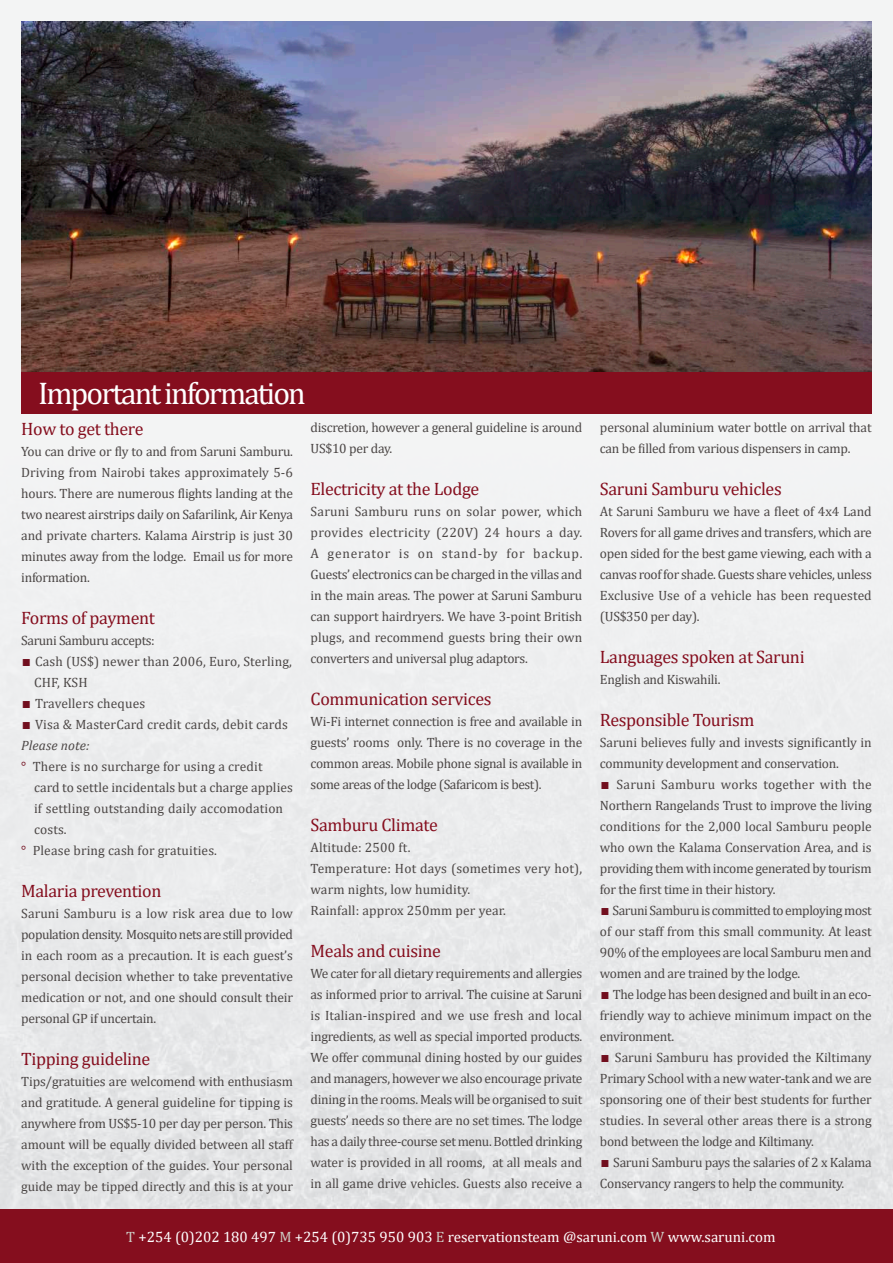
<style>
.page{position:relative;width:893px;height:1263px;background:#f0f1f2}
.page>*{position:absolute;margin:0;border:0;box-sizing:border-box;transform-origin:0 0}
.t1{font:31.5px "Cambria";letter-spacing:-.06em;color:#fff}
.t2{font:18px "Cambria";letter-spacing:-.02em;color:#850e1e}
.t3{font:15px "Cambria";color:#fff}
.t4{font:13.5px/21px "Cambria";letter-spacing:-.01em;color:#4c4746;text-align:justify}
.t5{font:13.5px/21px "Cambria";letter-spacing:.01em;color:#4c4746}
.t6{font:italic 13.5px "Cambria";letter-spacing:.01em;color:#4c4746}
.s1{color:#710e1e}
.s2{color:#cdcdc5}
</style>
<div class="page">
<div style="left:21px;top:371px;width:850px;height:43px;background:#850e1e"></div>
<img style="left:21px;top:21px;width:851px;height:350px">
<div style="left:0;top:1209px;width:893px;height:54px;background:#850e1e"></div>
<svg style="left:602px;top:1055px;width:7px;height:7px"></svg>
<svg style="left:602px;top:1160px;width:7px;height:7px"></svg>
<h1 class="t1" style="left:38px;top:375px;width:269px">Important information</h1>
<h2 class="t2" style="left:21px;top:419px;width:124px">How to get there</h2>
<p class="t4" style="left:21px;top:441px;width:273px">You can drive or fly to and from Saruni Samburu.<br>Driving from Nairobi takes approximately 5-6 hours. There are numerous flights landing at the two nearest airstrips daily on Safarilink, Air Kenya and private charters. Kalama Airstrip is just 30 minutes away from the lodge. Email us for more information.</p>
<h2 class="t2" style="left:21px;top:608px;width:135px">Forms of payment</h2>
<p class="t5" style="left:34px;top:630px;width:260px;text-indent:-13px">Saruni Samburu accepts:<br>Cash (US$) newer than 2006, Euro, Sterling,<br>CHF, KSH<br>Travellers cheques<br>Visa &amp; MasterCard credit cards, debit cards</p>
<p class="t6" style="left:21px;top:736px;width:70px">Please note:</p>
<p class="t5" style="left:21px;top:756px;width:243px"><span class="s1">°</span> There is no surcharge for using a credit</p>
<p class="t4" style="left:34px;top:777px;width:260px">card to settle incidentals but a charge applies</p>
<p class="t5" style="left:34px;top:798px;width:251px">if settling outstanding daily accomodation</p>
<p class="t4" style="left:34px;top:819px;width:34px">costs.</p>
<p class="t5" style="left:21px;top:840px;width:197px"><span class="s1">°</span> Please bring cash for gratuities.</p>
<h2 class="t2" style="left:21px;top:881px;width:142px">Malaria prevention</h2>
<p class="t4" style="left:21px;top:903px;width:273px">Saruni Samburu is a low risk area due to low population density. Mosquito nets are still provided in each room as a precaution. It is each guest’s personal decision whether to take preventative medication or not, and one should consult their personal GP if uncertain.</p>
<h2 class="t2" style="left:21px;top:1049px;width:131px">Tipping guideline</h2>
<p class="t4" style="left:21px;top:1071px;width:273px">Tips/gratuities are welcomend with enthusiasm and gratitude. A general guideline for tipping is anywhere from US$5-10 per day per person. This amount will be equally divided between all staff with the exception of the guides. Your personal guide may be tipped directly and this is at your</p>
<p class="t4" style="left:311px;top:417px;width:273px">discretion, however a general guideline is around<br>US$10 per day.</p>
<h2 class="t2" style="left:311px;top:478px;width:170px">Electricity at the Lodge</h2>
<p class="t4" style="left:311px;top:501px;width:273px">Saruni Samburu runs on solar power, which provides electricity (220V) 24 hours a day.<br>A generator is on stand-by for backup.<br>Guests’ electronics can be charged in the villas and in the main areas. The power at Saruni Samburu can support hairdryers. We have 3-point British plugs, and recommend guests bring their own converters and universal plug adaptors.</p>
<h2 class="t2" style="left:311px;top:688px;width:182px">Communication services</h2>
<p class="t4" style="left:311px;top:711px;width:273px">Wi-Fi internet connection is free and available in guests’ rooms only. There is no coverage in the common areas. Mobile phone signal is available in some areas of the lodge (Safaricom is best).</p>
<h2 class="t2" style="left:311px;top:814px;width:129px">Samburu Climate</h2>
<p class="t5" style="left:311px;top:837px;width:273px">Altitude: 2500 ft.<br>Temperature: Hot days (sometimes very hot), warm nights, low humidity.<br>Rainfall: approx 250mm per year.</p>
<h2 class="t2" style="left:311px;top:940px;width:132px">Meals and cuisine</h2>
<p class="t4" style="left:311px;top:963px;width:273px">We cater for all dietary requirements and allergies as informed prior to arrival. The cuisine at Saruni is Italian-inspired and we use fresh and local ingredients, as well as special imported products.<br>We offer communal dining hosted by our guides and managers, however we also encourage private dining in the rooms. Meals will be organised to suit guests’ needs so there are no set times. The lodge has a daily three-course set menu. Bottled drinking water is provided in all rooms, at all meals and in all game drive vehicles. Guests also receive a</p>
<p class="t4" style="left:600px;top:417px;width:273px">personal aluminium water bottle on arrival that can be filled from various dispensers in camp.</p>
<h2 class="t2" style="left:600px;top:478px;width:183px">Saruni Samburu vehicles</h2>
<p class="t4" style="left:600px;top:501px;width:273px">At Saruni Samburu we have a fleet of 4x4 Land Rovers for all game drives and transfers, which are open sided for the best game viewing, each with a canvas roof for shade. Guests share vehicles, unless Exclusive Use of a vehicle has been requested (US$350 per day).</p>
<h2 class="t2" style="left:600px;top:646px;width:206px">Languages spoken at Saruni</h2>
<p class="t4" style="left:600px;top:669px;width:122px">English and Kiswahili.</p>
<h2 class="t2" style="left:600px;top:709px;width:156px">Responsible Tourism</h2>
<p class="t4" style="left:600px;top:732px;width:273px">Saruni believes fully and invests significantly in community development and conservation.</p>
<p class="t4" style="left:600px;top:774px;width:273px;text-indent:17px">Saruni Samburu works together with the Northern Rangelands Trust to improve the living conditions for the 2,000 local Samburu people who own the Kalama Conservation Area, and is providing them with income generated by tourism for the first time in their history.</p>
<p class="t4" style="left:600px;top:900px;width:273px;text-indent:13px">Saruni Samburu is committed to employing most of our staff from this small community. At least 90% of the employees are local Samburu men and women and are trained by the lodge.</p>
<p class="t4" style="left:600px;top:984px;width:273px;text-indent:13px">The lodge has been designed and built in an eco&shy;friendly way to achieve minimum impact on the environment.</p>
<p class="t4" style="left:600px;top:1047px;width:273px;text-indent:15px">Saruni Samburu has provided the Kiltimany Primary School with a new water-tank and we are sponsoring one of their best students for further studies. In several other areas there is a strong bond between the lodge and Kiltimany.</p>
<p class="t4" style="left:600px;top:1152px;width:273px;text-indent:13px">Saruni Samburu pays the salaries of 2 x Kalama<br>Conservancy rangers to help the community.</p>
<p class="t3" style="left:126px;top:1228px;width:651px"><span class="s2">T</span> +254 (0)202 180 497 <span class="s2">M</span> +254 (0)735 950 903 <span class="s2">E</span> reservationsteam @saruni.com <span class="s2">W</span> www.saruni.com</p>
</div>
